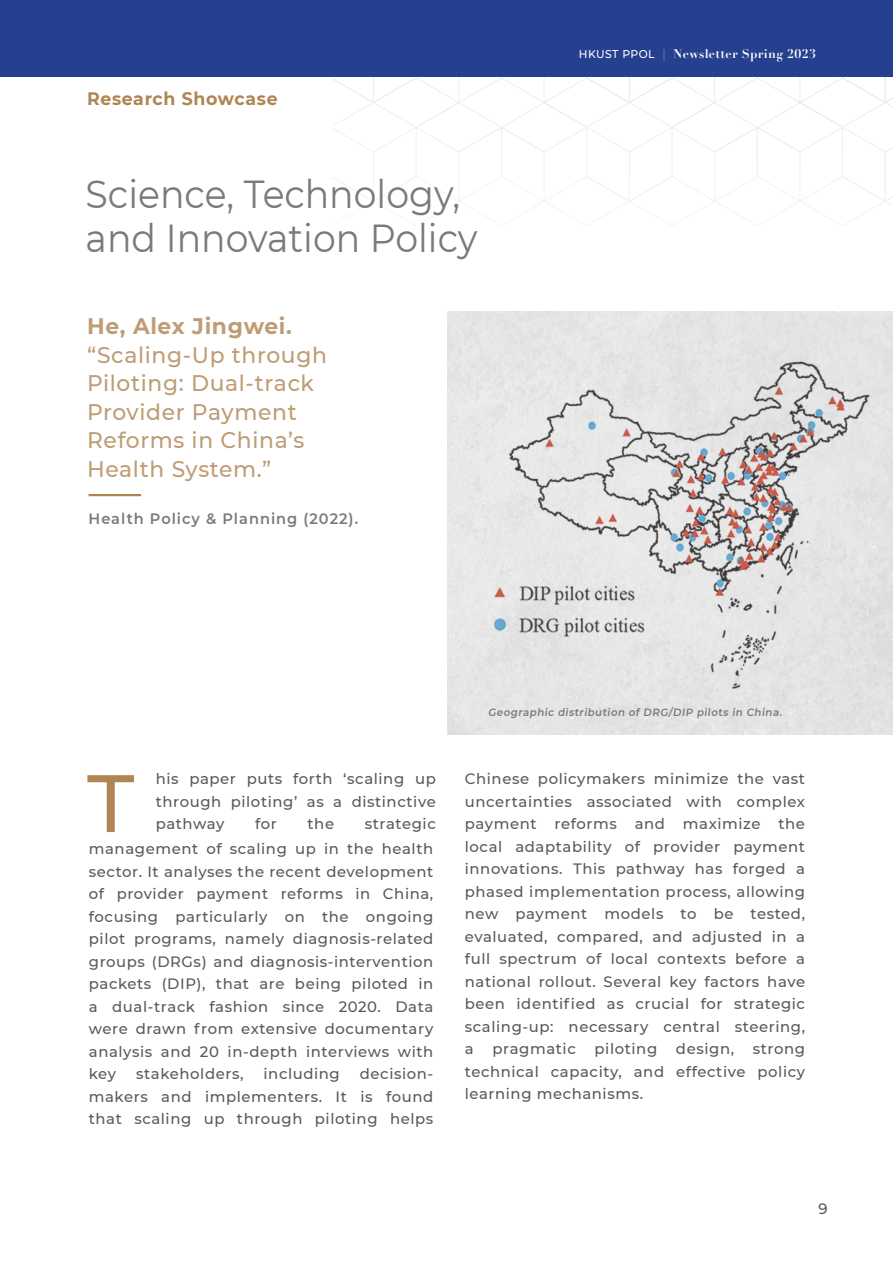
<style>
.page{position:relative;width:893px;height:1263px;background:#fff}
.page>*{position:absolute;margin:0;border:0;box-sizing:border-box;transform-origin:0 0}
.t1{font:500 81.3px "Montserrat";color:#ae8553}
.t2{font:39px/44px "Montserrat";color:#797a7d;scale:.93 1}
.t3{font:500 22.5px/28.5px "Montserrat";letter-spacing:.03em;color:#be9d76}
.t4{font:700 18px "Montserrat";letter-spacing:.04em;color:#ae8553;scale:.96 1}
.t5{font:500 15px/22.5px "Montserrat";letter-spacing:.04em;color:#58595b;text-align:justify}
.t6{font:600 15px "Montserrat";letter-spacing:.07em;color:#797a7d}
.t7{font:700 12.3px "Didot";letter-spacing:.03em;color:#fff}
.t8{font:500 11.25px "Montserrat";letter-spacing:.04em;color:#fff;scale:.96 1}
.t9{font:600 10.5px "Montserrat";color:#797a7d}
.s1{font-weight:700}
.s2{font-size:12px}
</style>
<div class="page">
<svg style="left:332px;top:77px;width:561px;height:149px"></svg>
<div style="left:1px;top:0;width:892px;height:77px;background:#25408f"></div>
<hr style="left:89px;top:494px;width:52px;height:2px;background:#ae8553">
<img style="left:496px;top:351px;width:390px;height:348px">
<img style="left:481px;top:576px;width:172px;height:69px">
<p class="t4" style="left:87px;top:85px;width:200px">Research Showcase</p>
<p class="t2" style="left:86px;top:171px;width:423px">Science, Technology, and Innovation Policy</p>
<p class="t3" style="left:87px;top:311px;width:241px"><span class="s1">He, Alex Jingwei. </span>“Scaling-Up through<br>Piloting: Dual-track<br>Provider Payment<br>Reforms in China’s<br>Health System.”</p>
<p class="t6" style="left:89px;top:508px;width:271px">Health Policy &amp; Planning (2022).</p>
<p class="t8" style="left:579px;top:46px;width:80px">HKUST PPOL</p>
<p class="t7" style="left:663px;top:46px;width:155px"><span class="s2">|</span> Newsletter Spring 2023</p>
<p class="t9" style="left:488px;top:704px;width:297px">Geographic distribution of DRG/DIP pilots in China.</p>
<p class="t1" style="left:87px;top:746px;width:49px">T</p>
<p class="t5" style="left:156px;top:767px;width:282px">his paper puts forth ‘scaling up through piloting’ as a distinctive</p>
<p class="t5" style="left:156px;top:812px;width:70px">pathway</p>
<p class="t5" style="left:255px;top:812px;width:23px">for</p>
<p class="t5" style="left:308px;top:812px;width:28px">the</p>
<p class="t5" style="left:365px;top:812px;width:73px">strategic</p>
<p class="t5" style="left:89px;top:837px;width:346px">management of scaling up in the health sector. It analyses the recent development of provider payment reforms in China, focusing particularly on the ongoing pilot programs, namely diagnosis-related groups (DRGs) and diagnosis-intervention packets (DIP), that are being piloted in a dual-track fashion since 2020. Data were drawn from extensive documentary analysis and 20 in-depth interviews with key</p>
<p class="t5" style="left:89px;top:1062px;width:346px;text-indent:271px">decision&shy;makers and implementers. It is found that scaling up through piloting helps</p>
<p class="t5" style="left:136px;top:1062px;width:109px">stakeholders,</p>
<p class="t5" style="left:264px;top:1062px;width:78px">including</p>
<p class="t5" style="left:465px;top:767px;width:342px">Chinese policymakers minimize the vast uncertainties associated with complex payment reforms and maximize the local adaptability of provider payment innovations. This pathway has forged a phased implementation process, allowing new payment models to be tested, evaluated, compared, and adjusted in a full spectrum of local contexts before a national rollout. Several key factors have been identified as crucial for strategic scaling-up: necessary central steering, a pragmatic piloting design, strong technical capacity, and effective policy learning mechanisms.</p>
<p class="t5" style="left:819px;top:1196px;width:11px">9</p>
</div>
